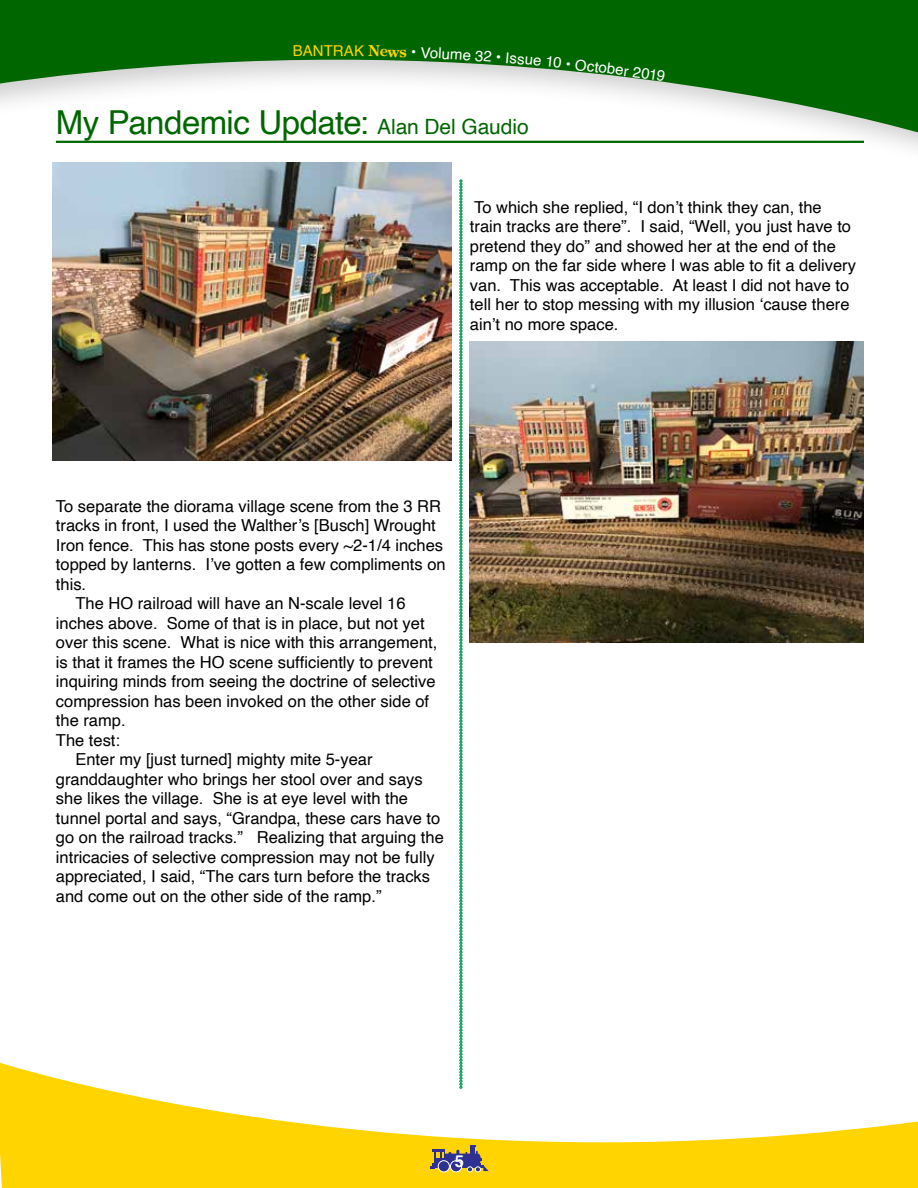
<style>
.page{position:relative;width:918px;height:1188px;background:#fff}
.page>*{position:absolute;margin:0;border:0;box-sizing:border-box;transform-origin:0 0}
.t1{font:33px "Helvetica";letter-spacing:-.02em;color:#060}
.t2{font:16.5px/19.5px "Helvetica";color:#000}
.t3{font:700 16.5px "Helvetica";color:#fff}
.t4{font:15px "Helvetica";color:#fff}
.t5{font:15px "Helvetica";color:#ffd400}
.t6{font:700 15px "Century Old Style Std";color:#ffd400}
.s1{font-family:"Helvetica";font-weight:400}
.s2{font-size:21px}
</style>
<div class="page">
<svg style="left:0;top:1062px;width:918px;height:126px"></svg>
<svg style="left:0;top:0;width:918px;height:141px;fill:#060"></svg>
<svg style="left:459px;top:179px;width:4px;height:910px"></svg>
<div style="left:415px;top:1144px;width:86px;height:44px;background:#ffd400"></div>
<svg style="left:430px;top:1145px;width:59px;height:27px"></svg>
<hr style="left:56px;top:141px;width:808px;height:2px;background:#060">
<img style="left:52px;top:162px;width:399px;height:298px">
<img style="left:470px;top:341px;width:394px;height:302px">
<svg style="left:294px;top:45px;width:19px;height:11px"></svg>
<svg style="left:400px;top:47px;width:31px;height:11px"></svg>
<svg style="left:463px;top:50px;width:29px;height:12px"></svg>
<svg style="left:547px;top:56px;width:23px;height:12px"></svg>
<p class="t5" style="left:313px;top:39px;width:43px">NTRA</p>
<p class="t6" style="left:354px;top:41px;width:47px;rotate:1deg"><span class="s1">K</span> New</p>
<p class="t4" style="left:431px;top:41px;width:34px;rotate:3deg">olum</p>
<p class="t4" style="left:497px;top:45px;width:47px;rotate:5deg">• Issue</p>
<p class="t4" style="left:577px;top:53px;width:55px;rotate:7deg">October</p>
<p class="t4" style="left:635px;top:60px;width:34px;rotate:8deg">2019</p>
<h1 class="t1" style="left:56px;top:97px;width:474px">My Pandemic Update: <span class="s2">Alan Del Gaudio</span></h1>
<p class="t2" style="left:470px;top:198px;width:388px">To which she replied, “I don’t think they can, the<br>train tracks are there”. I said, “Well, you just have to pretend they do” and showed her at the end of the ramp on the far side where I was able to fit a delivery van. This was acceptable. At least I did not have to tell her to stop messing with my illusion ‘cause there ain’t no more space.</p>
<p class="t2" style="left:56px;top:497px;width:387px">To separate the diorama village scene from the 3 RR</p>
<p class="t2" style="left:56px;top:516px;width:381px">tracks in front, I used the Walther’s [Busch] Wrought</p>
<p class="t2" style="left:56px;top:536px;width:389px">Iron fence. This has stone posts every ~2-1/4 inches</p>
<p class="t2" style="left:56px;top:555px;width:391px">topped by lanterns. I’ve gotten a few compliments on</p>
<p class="t2" style="left:56px;top:575px;width:32px">this.</p>
<p class="t2" style="left:75px;top:594px;width:332px">The HO railroad will have an N-scale level 16</p>
<p class="t2" style="left:56px;top:614px;width:370px">inches above. Some of that is in place, but not yet</p>
<p class="t2" style="left:56px;top:633px;width:383px">over this scene. What is nice with this arrangement,</p>
<p class="t2" style="left:56px;top:653px;width:378px">is that it frames the HO scene sufficiently to prevent</p>
<p class="t2" style="left:56px;top:672px;width:381px">inquiring minds from seeing the doctrine of selective</p>
<p class="t2" style="left:56px;top:692px;width:375px">compression has been invoked on the other side of</p>
<p class="t2" style="left:56px;top:711px;width:71px">the ramp.</p>
<p class="t2" style="left:56px;top:731px;width:66px">The test:</p>
<p class="t2" style="left:75px;top:750px;width:299px">Enter my [just turned] mighty mite 5-year</p>
<p class="t2" style="left:56px;top:770px;width:368px">granddaughter who brings her stool over and says</p>
<p class="t2" style="left:56px;top:789px;width:354px">she likes the village. She is at eye level with the</p>
<p class="t2" style="left:56px;top:809px;width:386px">tunnel portal and says, “Grandpa, these cars have to</p>
<p class="t2" style="left:56px;top:828px;width:389px">go on the railroad tracks.” Realizing that arguing the</p>
<p class="t2" style="left:56px;top:848px;width:380px">intricacies of selective compression may not be fully</p>
<p class="t2" style="left:56px;top:867px;width:376px">appreciated, I said, “The cars turn before the tracks</p>
<p class="t2" style="left:56px;top:887px;width:327px">and come out on the other side of the ramp.”</p>
<p class="t3" style="left:455px;top:1148px;width:11px">5</p>
</div>
